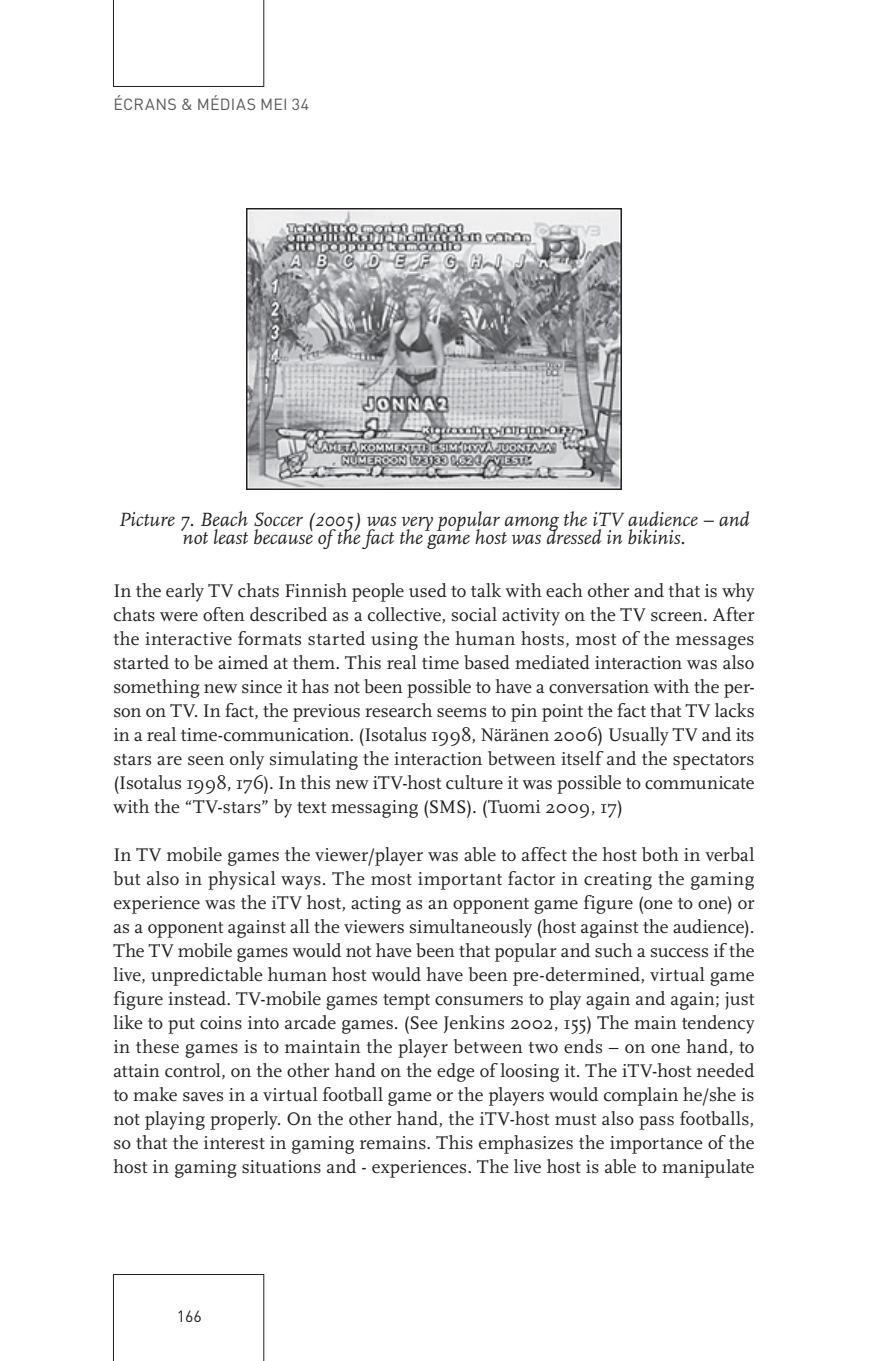
<style>
.page{position:relative;width:885px;height:1361px;background:#fff}
.page>*{position:absolute;margin:0;border:0;box-sizing:border-box;transform-origin:0 0}
.t1{font:italic 20px/18px "Scala";color:#231f20;text-align:center}
.t2{font:19px/24px "Scala";letter-spacing:.005em;color:#231f20;text-align:justify}
.t3{font:16px "DIN";letter-spacing:.02em;color:#57585a}
.t4{font:16px "DIN";color:#231f20}
</style>
<div class="page">
<svg style="left:113px;top:1px;width:151px;height:86px"></svg>
<svg style="left:113px;top:1274px;width:151px;height:87px"></svg>
<img style="left:246px;top:209px;width:375px;height:281px">
<p class="t3" style="left:113px;top:94px;width:197px">ÉCRANS &amp; MÉDIAS MEI 34</p>
<p class="t1" style="left:119px;top:511px;width:632px">Picture 7. Beach Soccer (2005) was very popular among the iTV audience – and not least because of the fact the game host was dressed in bikinis.</p>
<p class="t2" style="left:113px;top:579px;width:643px">In the early TV chats Finnish people used to talk with each other and that is why chats were often described as a collective, social activity on the TV screen. After the interactive formats started using the human hosts, most of the messages started to be aimed at them. This real time based mediated interaction was also something new since it has not been possible to have a conversation with the per&shy;son on TV. In fact, the previous research seems to pin point the fact that TV lacks in a real time-communication. (Isotalus 1998, Näränen 2006) Usually TV and its stars are seen only simulating the interaction between itself and the spectators (Isotalus 1998, 176). In this new iTV-host culture it was possible to communicate with the “TV-stars” by text messaging (SMS). (Tuomi 2009, 17)</p>
<p class="t2" style="left:113px;top:843px;width:642px">In TV mobile games the viewer/player was able to affect the host both in verbal but also in physical ways. The most important factor in creating the gaming experience was the iTV host, acting as an opponent game figure (one to one) or as a opponent against all the viewers simultaneously (host against the audience).<br>The TV mobile games would not have been that popular and such a success if the live, unpredictable human host would have been pre-determined, virtual game figure instead. TV-mobile games tempt consumers to play again and again; just like to put coins into arcade games. (See Jenkins 2002, 155) The main tendency in these games is to maintain the player between two ends – on one hand, to attain control, on the other hand on the edge of loosing it. The iTV-host needed to make saves in a virtual football game or the players would complain he/she is not playing properly. On the other hand, the iTV-host must also pass footballs, so that the interest in gaming remains. This emphasizes the importance of the host in gaming situations and - experiences. The live host is able to manipulate</p>
<p class="t4" style="left:177px;top:1305px;width:27px">166</p>
</div>
